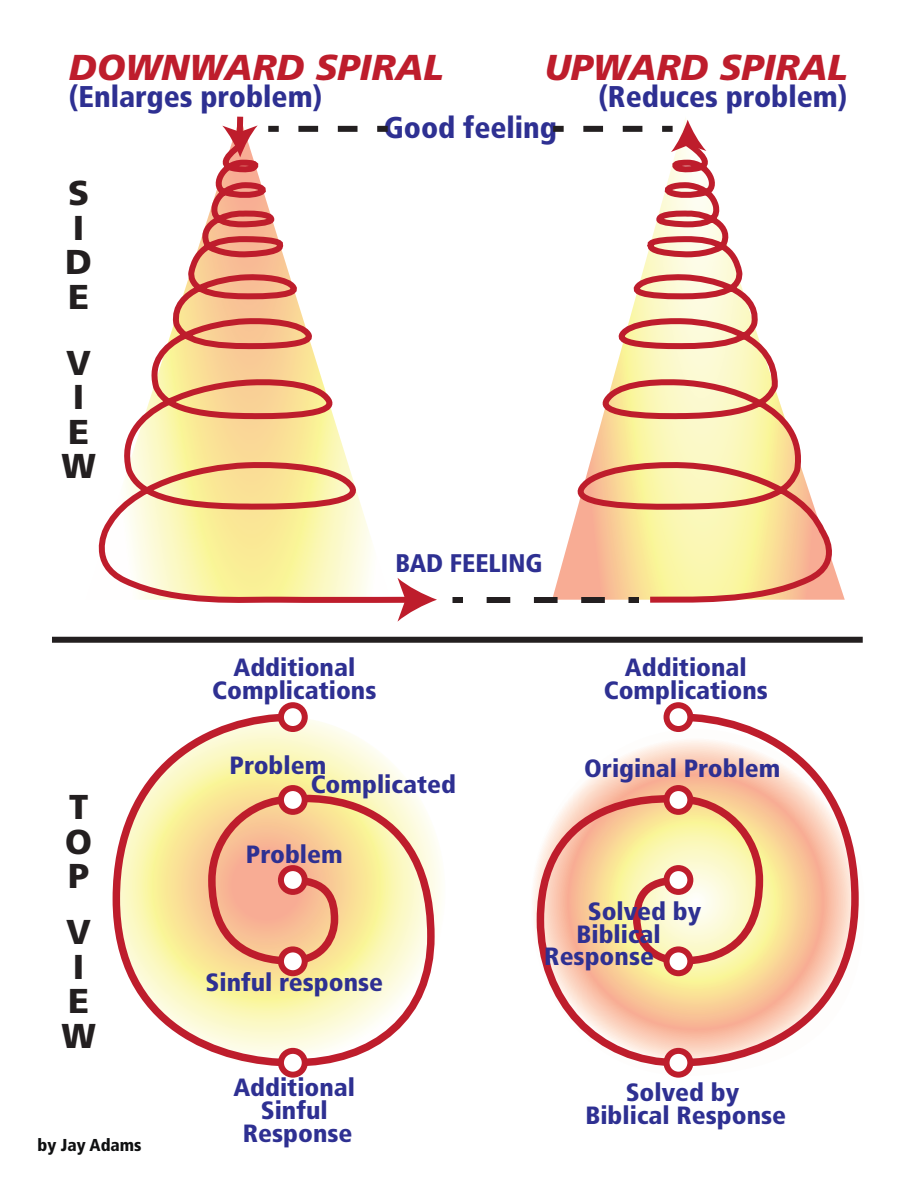
<style>
.page{position:relative;width:918px;height:1188px;background:#fff}
.page>*{position:absolute;margin:0;border:0;box-sizing:border-box;transform-origin:0 0}
.t1{font:italic 900 36px "Frutiger";color:#be1d2c}
.t2{font:900 34.5px/34.5px "Frutiger";color:#231f20;text-align:center}
.t3{font:900 condensed 30px "Frutiger";color:#2e3092}
.t4{font:900 condensed 25.5px "Frutiger";color:#2e3092}
.t5{font:900 condensed 24.9px/22.8px "Frutiger";color:#2e3092;text-align:center;scale:1.04 1}
.t6{font:900 condensed 17.25px "Frutiger";color:#0f1011}
</style>
<div class="page">
<svg style="left:98px;top:157px;width:300px;height:446px"></svg>
<svg style="left:398px;top:578px;width:39px;height:43px"></svg>
<svg style="left:222px;top:116px;width:36px;height:41px"></svg>
<svg style="left:560px;top:150px;width:285px;height:453px"></svg>
<svg style="left:671px;top:120px;width:35px;height:32px"></svg>
<div style="left:452px;top:597px;width:11px;height:6px;background:#231f20"></div>
<svg style="left:487px;top:597px;width:130px;height:6px"></svg>
<div style="left:628px;top:597px;width:11px;height:6px;background:#231f20"></div>
<div style="left:268px;top:126px;width:11px;height:6px;background:#231f20"></div>
<svg style="left:298px;top:126px;width:60px;height:6px"></svg>
<div style="left:377px;top:126px;width:11px;height:6px;background:#231f20"></div>
<div style="left:553px;top:126px;width:11px;height:6px;background:#231f20"></div>
<svg style="left:583px;top:126px;width:60px;height:6px"></svg>
<div style="left:662px;top:126px;width:11px;height:6px;background:#231f20"></div>
<div style="left:52px;top:637px;width:811px;height:6px;background:#231f20"></div>
<svg style="left:112px;top:712px;width:326px;height:356px"></svg>
<svg style="left:281px;top:705px;width:24px;height:24px"></svg>
<div style="left:278px;top:702px;width:30px;height:30px;border:6px solid #be1d2c;border-radius:50%"></div>
<svg style="left:281px;top:788px;width:24px;height:24px"></svg>
<div style="left:278px;top:785px;width:30px;height:30px;border:6px solid #be1d2c;border-radius:50%"></div>
<div style="left:281px;top:868px;width:24px;height:24px;background:#fff;border-radius:50%"></div>
<div style="left:278px;top:865px;width:30px;height:30px;border:6px solid #be1d2c;border-radius:50%"></div>
<svg style="left:281px;top:949px;width:24px;height:24px"></svg>
<div style="left:278px;top:946px;width:30px;height:30px;border:6px solid #be1d2c;border-radius:50%"></div>
<svg style="left:281px;top:1051px;width:24px;height:24px"></svg>
<div style="left:278px;top:1048px;width:30px;height:30px;border:6px solid #be1d2c;border-radius:50%"></div>
<svg style="left:533px;top:711px;width:326px;height:358px"></svg>
<div style="left:667px;top:705px;width:23px;height:24px;background:#fff;border-radius:50%"></div>
<div style="left:664px;top:702px;width:29px;height:30px;border:6px solid #be1d2c;border-radius:50%"></div>
<div style="left:667px;top:788px;width:23px;height:24px;background:#fff;border-radius:50%"></div>
<div style="left:664px;top:785px;width:29px;height:30px;border:6px solid #be1d2c;border-radius:50%"></div>
<div style="left:667px;top:868px;width:23px;height:24px;background:#fff;border-radius:50%"></div>
<div style="left:664px;top:865px;width:29px;height:30px;border:6px solid #be1d2c;border-radius:50%"></div>
<div style="left:667px;top:949px;width:23px;height:24px;background:#fff;border-radius:50%"></div>
<div style="left:664px;top:946px;width:29px;height:30px;border:6px solid #be1d2c;border-radius:50%"></div>
<div style="left:667px;top:1051px;width:23px;height:24px;background:#fff;border-radius:50%"></div>
<div style="left:664px;top:1048px;width:29px;height:30px;border:6px solid #be1d2c;border-radius:50%"></div>
<h1 class="t1" style="left:69px;top:46px;width:376px">DOWNWARD SPIRAL</h1>
<p class="t3" style="left:69px;top:79px;width:255px">(Enlarges problem)</p>
<h1 class="t1" style="left:545px;top:46px;width:304px">UPWARD SPIRAL</h1>
<p class="t3" style="left:598px;top:79px;width:250px">(Reduces problem)</p>
<p class="t3" style="left:384px;top:109px;width:175px">Good feeling</p>
<h2 class="t2" style="left:65px;top:176px;width:27px;text-align:left">S<br>I<br>D<br>E</h2>
<h2 class="t2" style="left:61px;top:345px;width:36px">V<br>I<br>E<br>W</h2>
<h2 class="t2" style="left:65px;top:790px;width:27px;text-align:justify">T O P</h2>
<h2 class="t2" style="left:61px;top:915px;width:36px">V<br>I<br>E<br>W</h2>
<p class="t6" style="left:38px;top:1135px;width:106px">by Jay Adams</p>
<p class="t4" style="left:396px;top:548px;width:148px">BAD FEELING</p>
<p class="t5" style="left:212px;top:656px;width:159px">Additional<br>Complications</p>
<p class="t5" style="left:311px;top:755px;width:141px;line-height:19.5px;text-align:left;text-indent:-81px">Problem<br>Complicated</p>
<p class="t5" style="left:246px;top:842px;width:95px">Problem</p>
<p class="t5" style="left:604px;top:656px;width:159px">Additional<br>Complications</p>
<p class="t5" style="left:584px;top:757px;width:190px">Original Problem</p>
<p class="t5" style="left:206px;top:971px;width:172px">Sinful response</p>
<p class="t5" style="left:233px;top:1076px;width:119px">Additional<br>Sinful<br>Response</p>
<p class="t5" style="left:588px;top:900px;width:111px">Solved by</p>
<p class="t5" style="left:577px;top:923px;width:83px">Biblical</p>
<p class="t5" style="left:544px;top:945px;width:107px">Response</p>
<p class="t5" style="left:586px;top:1081px;width:195px">Solved by<br>Biblical Response</p>
</div>
